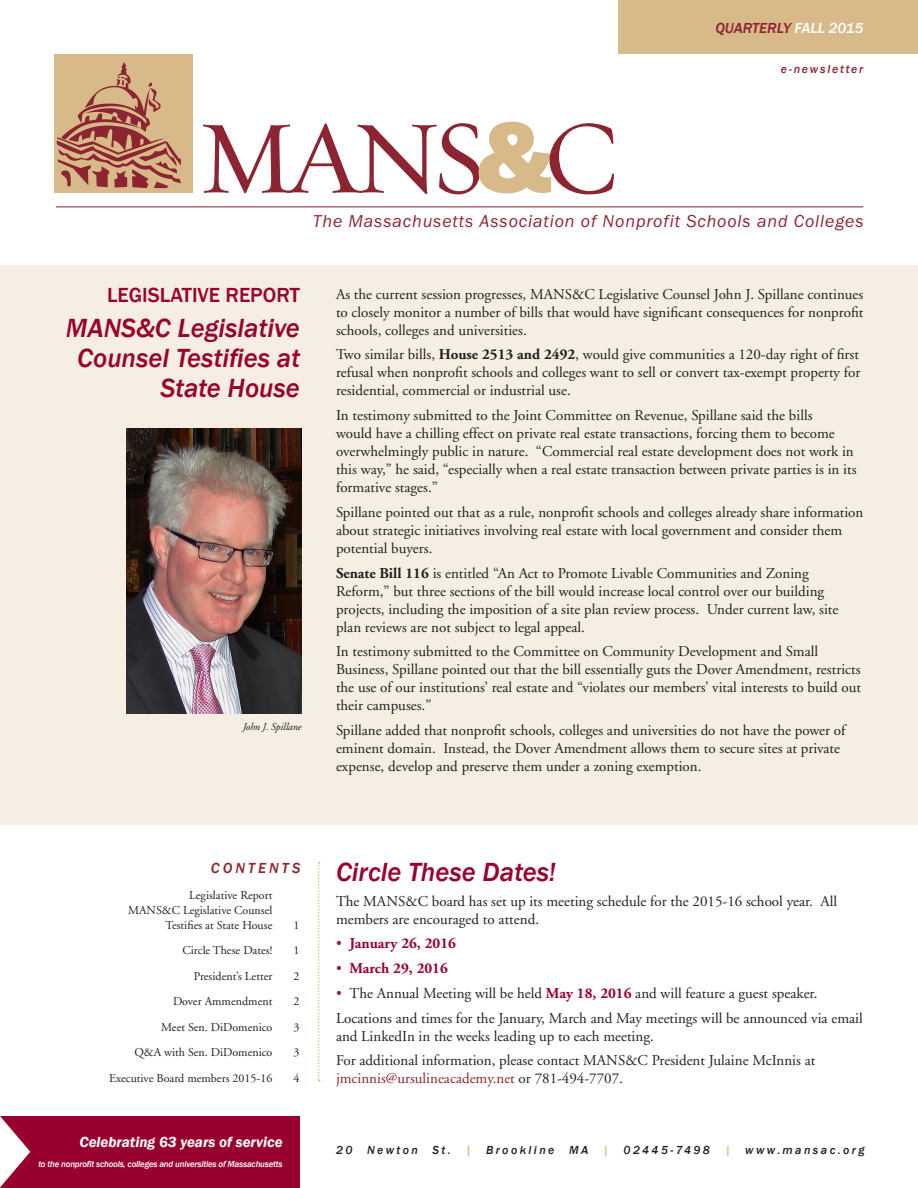
<style>
.page{position:relative;width:918px;height:1188px;background:#fff}
.page>*{position:absolute;margin:0;border:0;box-sizing:border-box;transform-origin:0 0}
.t1{font:104.4px "Requiem Text";color:#8d2431}
.Subhead_1{font:italic 500 27px/30px "Franklin Gothic";color:#98012d;text-align:right}
.Subhead_1-2{font:500 21px "Franklin Gothic";color:#98012d}
.t2{font:italic 17.85px "Franklin Gothic";letter-spacing:.05em;color:#8d2431}
.Plain_Text{font:15px/18px "Adobe Garamond";color:#231f20}
.t3{font:700 15px "Adobe Garamond";color:#98012d}
.t4{font:italic 600 15px "Franklin Gothic";color:#fff}
.Subhead_1-3{font:italic 500 15px "Franklin Gothic";color:#8d2431}
.Subhead_1-4{font:italic 500 15px "Franklin Gothic";letter-spacing:.2em;color:#8d2431}
.Exec_Board{font:12px/14.7px "Adobe Garamond";color:#231f20;text-align:right}
.t5{font:italic 500 12px "Franklin Gothic";letter-spacing:.2em;color:#231f20}
.t6{font:italic 500 12px "Franklin Gothic";letter-spacing:.15em;color:#8d2431}
.t7{font:italic 10.5px "Adobe Garamond";letter-spacing:-.01em;color:#231f20}
.t8{font:italic 500 9px "Franklin Gothic";letter-spacing:-.025em;color:#fff}
.s1{color:#fff}
.s2{font-family:"Franklin Gothic";font-weight:800;color:#d7b98a}
.s3{font-weight:700}
.s4{font-weight:400;color:#8d2431}
.s5{color:#8d2431}
.s6{font-weight:700;color:#98012d}
.s7{color:#d7b98a}
</style>
<div class="page">
<div style="left:0;top:266px;width:918px;height:559px;background:#f6eee2"></div>
<div style="left:618px;top:0;width:300px;height:54px;background:#d7b98a"></div>
<div style="left:0;top:1116px;width:300px;height:72px;background:#98012d"></div>
<svg style="left:0;top:1116px;width:30px;height:72px"></svg>
<div style="left:55px;top:54px;width:138px;height:138px;background:#d7b98a"></div>
<svg style="left:57px;top:62px;width:124px;height:126px"></svg>
<hr style="left:56px;top:207px;width:807px;height:1px;background:#8d2431">
<svg style="left:318px;top:862px;width:2px;height:219px"></svg>
<img style="left:126px;top:428px;width:175px;height:286px">
<p class="Subhead_1-3" style="left:715px;top:18px;width:150px">QUARTERLY <span class="s1">FALL 2015</span></p>
<p class="t6" style="left:781px;top:61px;width:84px">e-newsletter</p>
<p class="t1" style="left:197px;top:92px;width:425px">MANS<span class="s2">&amp;</span>C</p>
<p class="t2" style="left:313px;top:210px;width:552px">The Massachusetts Association of Nonprofit Schools and Colleges</p>
<p class="Subhead_1-2" style="left:107px;top:282px;width:194px">LEGISLATIVE REPORT</p>
<p class="Subhead_1" style="left:66px;top:313px;width:236px">MANS&amp;C Legislative<br>Counsel Testifies at<br>State House</p>
<p class="t7" style="left:243px;top:722px;width:60px">John J. Spillane</p>
<p class="Plain_Text" style="left:336px;top:285px;width:529px;text-align:justify">As the current session progresses, MANS&amp;C Legislative Counsel John J. Spillane continues to closely monitor a number of bills that would have significant consequences for nonprofit schools, colleges and universities.</p>
<p class="Plain_Text" style="left:336px;top:346px;width:526px;text-align:justify">Two similar bills, <span class="s3">House 2513 and 2492</span>, would give communities a 120-day right of first refusal when nonprofit schools and colleges want to sell or convert tax-exempt property for residential, commercial or industrial use.</p>
<p class="Plain_Text" style="left:336px;top:407px;width:522px">In testimony submitted to the Joint Committee on Revenue, Spillane said the bills<br>would have a chilling effect on private real estate transactions, forcing them to become overwhelmingly public in nature. “Commercial real estate development does not work in this way,” he said, “especially when a real estate transaction between private parties is in its formative stages.”</p>
<p class="Plain_Text" style="left:336px;top:503px;width:529px">Spillane pointed out that as a rule, nonprofit schools and colleges already share information about strategic initiatives involving real estate with local government and consider them potential buyers.</p>
<p class="Plain_Text" style="left:336px;top:564px;width:504px"><span class="s3">Senate Bill 116</span> is entitled “An Act to Promote Livable Communities and Zoning Reform,” but three sections of the bill would increase local control over our building projects, including the imposition of a site plan review process. Under current law, site plan reviews are not subject to legal appeal.</p>
<p class="Plain_Text" style="left:336px;top:643px;width:527px">In testimony submitted to the Committee on Community Development and Small Business, Spillane pointed out that the bill essentially guts the Dover Amendment, restricts the use of our institutions’ real estate and “violates our members’ vital interests to build out their campuses.”</p>
<p class="Plain_Text" style="left:336px;top:722px;width:511px">Spillane added that nonprofit schools, colleges and universities do not have the power of eminent domain. Instead, the Dover Amendment allows them to secure sites at private expense, develop and preserve them under a zoning exemption.</p>
<p class="Subhead_1-4" style="left:211px;top:858px;width:91px">CONTENTS</p>
<p class="Exec_Board" style="left:128px;top:889px;width:146px">Legislative Report<br>MANS&amp;C Legislative Counsel<br>Testifies at State House</p>
<p class="Exec_Board" style="left:293px;top:918px;width:7px">1</p>
<p class="Exec_Board" style="left:183px;top:943px;width:91px">Circle These Dates!</p>
<p class="Exec_Board" style="left:293px;top:943px;width:7px">1</p>
<p class="Exec_Board" style="left:194px;top:969px;width:80px">President’s Letter</p>
<p class="Exec_Board" style="left:293px;top:969px;width:7px">2</p>
<p class="Exec_Board" style="left:173px;top:994px;width:101px">Dover Ammendment</p>
<p class="Exec_Board" style="left:293px;top:994px;width:7px">2</p>
<p class="Exec_Board" style="left:161px;top:1020px;width:113px">Meet Sen. DiDomenico</p>
<p class="Exec_Board" style="left:293px;top:1020px;width:7px">3</p>
<p class="Exec_Board" style="left:134px;top:1045px;width:140px">Q&amp;A with Sen. DiDomenico</p>
<p class="Exec_Board" style="left:293px;top:1045px;width:7px">3</p>
<p class="Exec_Board" style="left:109px;top:1071px;width:165px">Executive Board members 2015-16</p>
<p class="Exec_Board" style="left:293px;top:1071px;width:7px">4</p>
<p class="t4" style="left:79px;top:1132px;width:205px">Celebrating 63 years of service</p>
<p class="t8" style="left:38px;top:1158px;width:246px">to the nonprofit schools, colleges and universities of Massachusetts</p>
<p class="Subhead_1" style="left:336px;top:857px;width:221px">Circle These Dates!</p>
<p class="Plain_Text" style="left:336px;top:892px;width:503px">The MANS&amp;C board has set up its meeting schedule for the 2015-16 school year. All members are encouraged to attend.</p>
<p class="t3" style="left:336px;top:936px;width:121px"><span class="s4">•</span> January 26, 2016</p>
<p class="t3" style="left:336px;top:960px;width:113px"><span class="s4">•</span> March 29, 2016</p>
<p class="Plain_Text" style="left:336px;top:985px;width:483px"><span class="s5">•</span> The Annual Meeting will be held <span class="s6">May 18, 2016</span> and will feature a guest speaker.</p>
<p class="Plain_Text" style="left:336px;top:1009px;width:528px">Locations and times for the January, March and May meetings will be announced via email and LinkedIn in the weeks leading up to each meeting.</p>
<p class="Plain_Text" style="left:336px;top:1052px;width:481px">For additional information, please contact MANS&amp;C President Julaine McInnis at <span class="s5">jmcinnis@ursulineacademy.net</span> or 781-494-7707.</p>
<p class="t5" style="left:336px;top:1143px;width:530px">20 Newton St. <span class="s7">|</span> Brookline MA <span class="s7">|</span> 02445-7498 <span class="s7">|</span> www.mansac.org</p>
</div>
